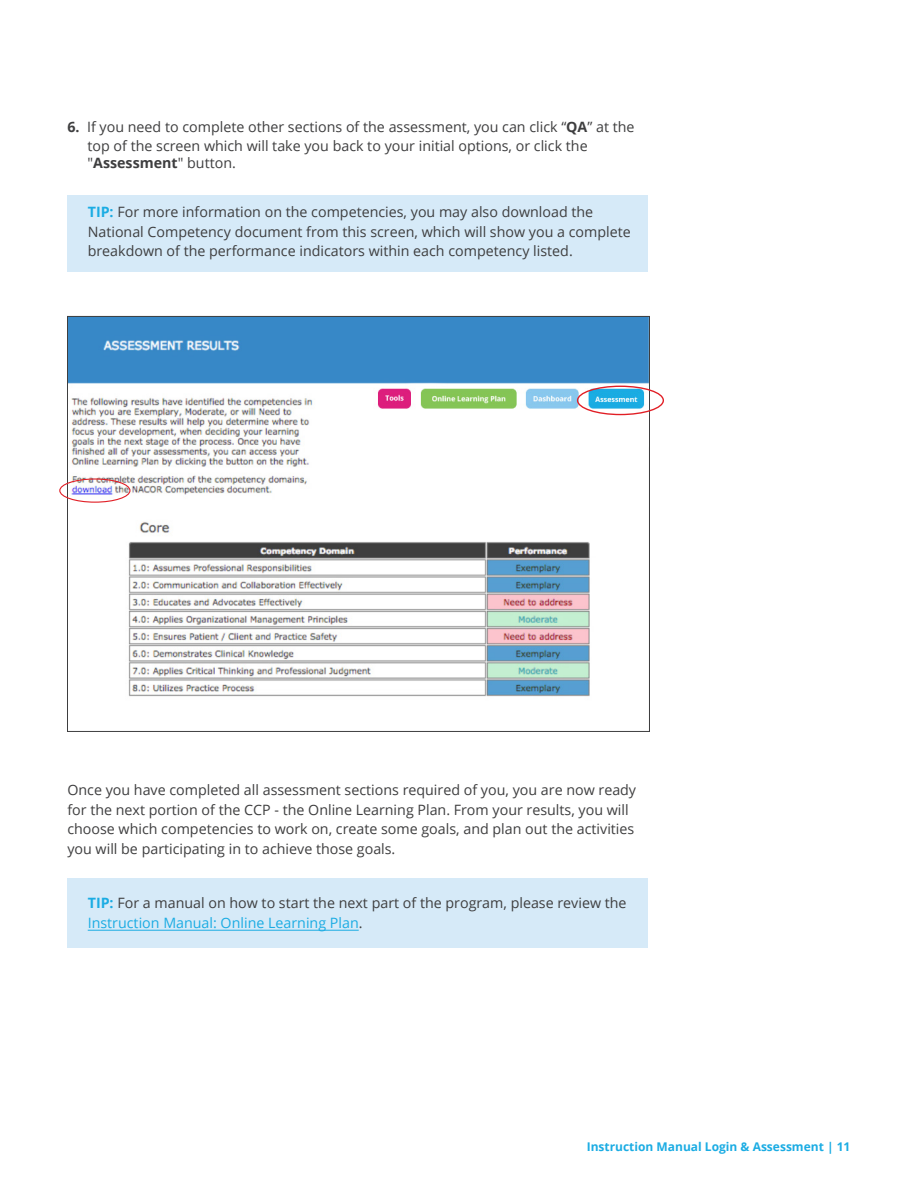
<style>
.page{position:relative;width:918px;height:1188px;background:#fff}
.page>*{position:absolute;margin:0;border:0;box-sizing:border-box;transform-origin:0 0}
.Last_Running_Text{font:14.25px/19.5px "Open Sans";color:#3e3e3f}
.Indented_Text{font:14.25px/19.5px "Open Sans";color:#3e3e3f}
.Last_Running_Text-2{font:700 14.25px "Open Sans";color:#3e3e3f}
.t1{font:700 12px "Open Sans";color:#1bace3}
.s1{font-weight:700}
.s2{font-weight:400}
.s3{font-weight:700;color:#1bace3}
.s4{color:#1bace3}
</style>
<div class="page">
<img style="left:69px;top:318px;width:579px;height:379px">
<div style="left:59px;top:478px;width:72px;height:25px;border:1px solid #e11e25;border-radius:50%"></div>
<div style="left:68px;top:195px;width:580px;height:77px;background:#d6eaf8"></div>
<div style="left:68px;top:879px;width:580px;height:69px;background:#d6eaf8"></div>
<div style="left:577px;top:386px;width:87px;height:29px;border:1px solid #e11e25;border-radius:50%"></div>
<hr style="left:88px;top:930px;width:271px;height:1px;background:#1bace3">
<p class="Last_Running_Text" style="left:88px;top:117px;width:549px;line-height:19px;text-indent:-20px"><span class="s1">6.</span> If you need to complete other sections of the assessment, you can click “<span class="s1">QA</span>” at the top of the screen which will take you back to your initial options, or click the</p>
<p class="Last_Running_Text-2" style="left:88px;top:153px;width:150px"><span class="s2">"</span>Assessment<span class="s2">" button.</span></p>
<p class="Indented_Text" style="left:88px;top:202px;width:545px"><span class="s3">TIP:</span> For more information on the competencies, you may also download the<br>National Competency document from this screen, which will show you a complete breakdown of the performance indicators within each competency listed.</p>
<p class="Last_Running_Text" style="left:67px;top:780px;width:570px">Once you have completed all assessment sections required of you, you are now ready for the next portion of the CCP - the Online Learning Plan. From your results, you will choose which competencies to work on, create some goals, and plan out the activities you will be participating in to achieve those goals.</p>
<p class="Indented_Text" style="left:88px;top:893px;width:540px"><span class="s3">TIP:</span> For a manual on how to start the next part of the program, please review the<br><span class="s4">Instruction Manual: Online Learning Plan</span>.</p>
<p class="t1" style="left:587px;top:1138px;width:265px">Instruction Manual Login &amp; Assessment | 11</p>
</div>
